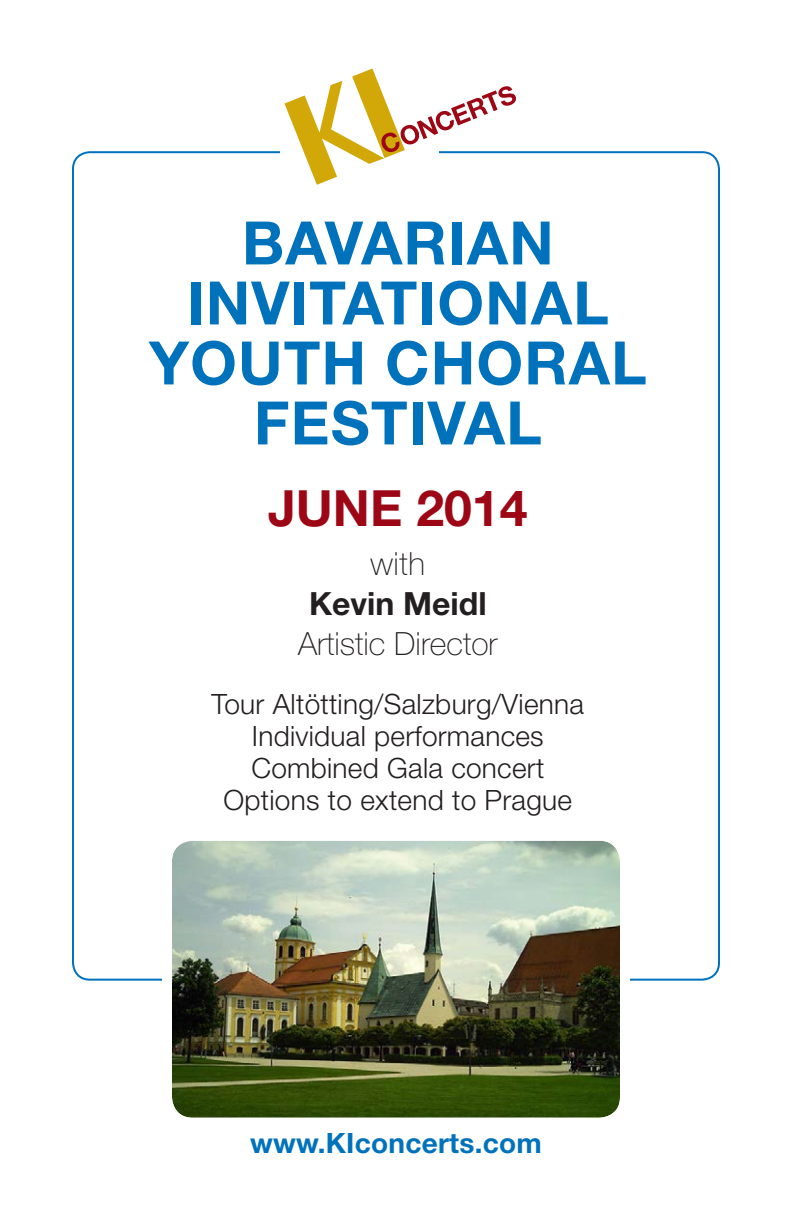
<style>
.page{position:relative;width:792px;height:1224px;background:#fff}
.page>*{position:absolute;margin:0;border:0;box-sizing:border-box;transform-origin:0 0}
.t1{font:700 60px/60px "Helvetica Neue LT Std";letter-spacing:.02em;color:#0072bc;text-align:center}
.t2{font:700 50px "Helvetica Neue LT Std";color:#9d0715}
.t3{font:100 32px "Helvetica Neue LT Std";color:#231f20}
.t4{font:700 32px "Helvetica Neue LT Std";color:#231f20}
.t5{font:300 28px "Helvetica Neue LT Std";letter-spacing:.01em;color:#231f20}
.t6{font:700 28px "Helvetica Neue LT Std";letter-spacing:.01em;color:#0072bc}
</style>
<div class="page">
<svg style="left:284px;top:68px;width:233px;height:117px"></svg>
<img style="left:173px;top:842px;width:446px;height:275px">
<div style="left:162px;top:831px;width:468px;height:297px;border:10px solid #fff;border-radius:26px"></div>
<p class="t1" style="left:149px;top:212px;width:499px">BAVARIAN<br>INVITATIONAL<br>YOUTH CHORAL<br>FESTIVAL</p>
<p class="t2" style="left:268px;top:478px;width:261px">JUNE 2014</p>
<p class="t3" style="left:370px;top:546px;width:56px">with</p>
<p class="t4" style="left:309px;top:584px;width:179px">Kevin Meidl</p>
<p class="t3" style="left:298px;top:626px;width:201px">Artistic Director</p>
<p class="t5" style="left:212px;top:687px;width:374px">Tour Altötting/Salzburg/Vienna</p>
<p class="t5" style="left:252px;top:719px;width:293px">Individual performances</p>
<p class="t5" style="left:251px;top:751px;width:294px">Combined Gala concert</p>
<p class="t5" style="left:224px;top:783px;width:350px">Options to extend to Prague</p>
<p class="t6" style="left:250px;top:1126px;width:293px">www.KIconcerts.com</p>
</div>
